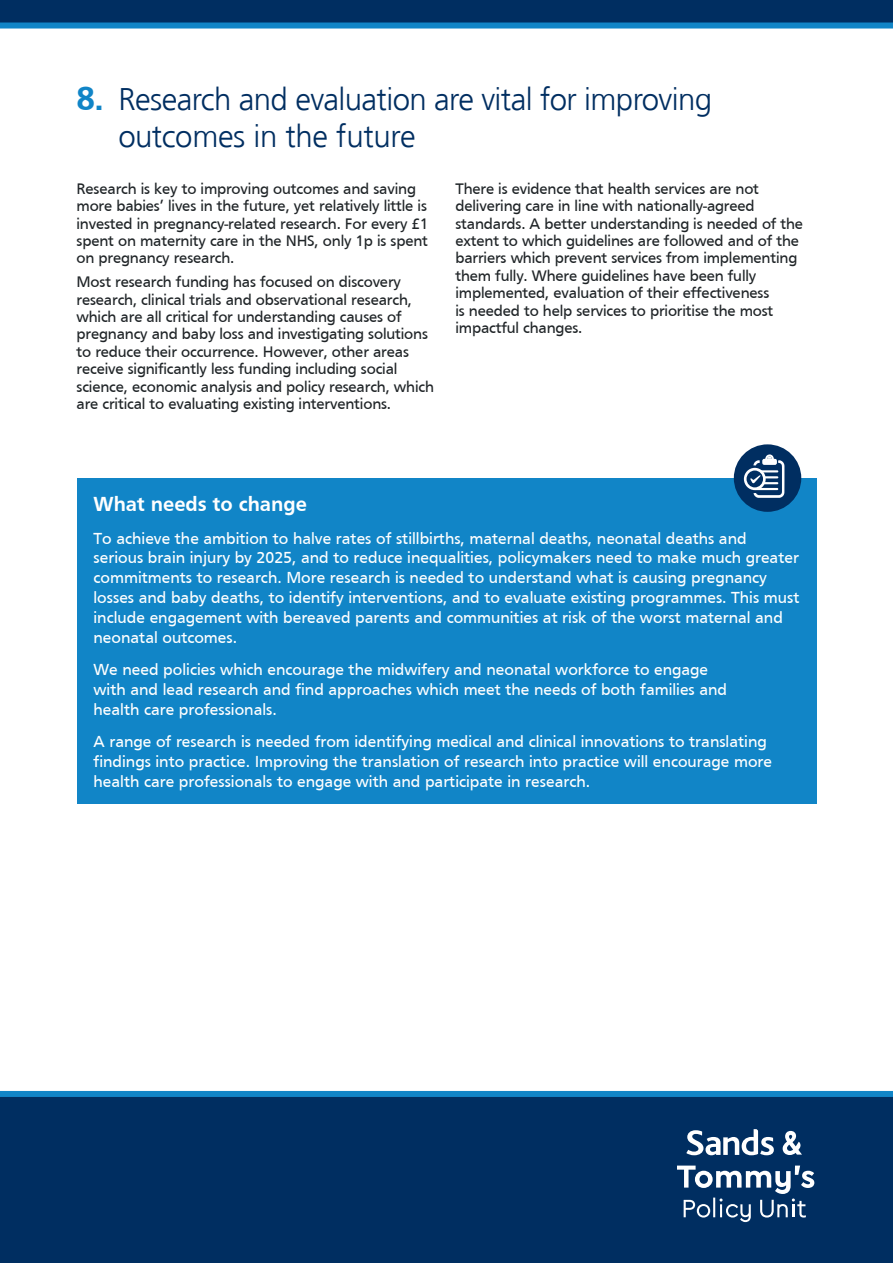
<style>
.page{position:relative;width:893px;height:1263px;background:#fff}
.page>*{position:absolute;margin:0;border:0;box-sizing:border-box;transform-origin:0 0}
.t1{font:300 31.2px/37.5px "Frutiger";letter-spacing:-.02em;color:#002e61}
.t2{font:700 21px "Frutiger";color:#fff}
.t3{font:16.5px/19.8px "Frutiger";color:#fff}
.t4{font:15.75px/17.4px "Frutiger";letter-spacing:-.01em;color:#1f2427}
.s1{font-weight:700;font-size:34.8px;color:#1185c7}
</style>
<div class="page">
<div style="left:0;top:1091px;width:893px;height:172px;background:#002e61"></div>
<svg style="left:0;top:0;width:893px;height:29px;background:#074378"></svg>
<div style="left:77px;top:479px;width:739px;height:325px;background:#1185c7"></div>
<div style="left:734px;top:444px;width:67px;height:68px;background:#002e61;border-radius:50%"></div>
<svg style="left:744px;top:454px;width:40px;height:44px"></svg>
<svg style="left:677px;top:1165px;width:137px;height:57px"></svg>
<svg style="left:783px;top:1131px;width:19px;height:24px"></svg>
<svg style="left:686px;top:1129px;width:88px;height:26px"></svg>
<h1 class="t1" style="left:119px;top:81px;width:595px;text-indent:-42px"><span class="s1">8.</span> Research and evaluation are vital for improving outcomes in the future</h1>
<p class="t4" style="left:77px;top:180px;width:353px">Research is key to improving outcomes and saving more babies’ lives in the future, yet relatively little is invested in pregnancy-related research. For every £1 spent on maternity care in the NHS, only 1p is spent on pregnancy research.</p>
<p class="t4" style="left:77px;top:273px;width:359px">Most research funding has focused on discovery research, clinical trials and observational research, which are all critical for understanding causes of pregnancy and baby loss and investigating solutions to reduce their occurrence. However, other areas receive significantly less funding including social science, economic analysis and policy research, which are critical to evaluating existing interventions.</p>
<p class="t4" style="left:455px;top:180px;width:349px">There is evidence that health services are not delivering care in line with nationally-agreed standards. A better understanding is needed of the extent to which guidelines are followed and of the barriers which prevent services from implementing them fully. Where guidelines have been fully implemented, evaluation of their effectiveness<br>is needed to help services to prioritise the most impactful changes.</p>
<h2 class="t2" style="left:94px;top:492px;width:215px">What needs to change</h2>
<p class="t3" style="left:94px;top:528px;width:707px">To achieve the ambition to halve rates of stillbirths, maternal deaths, neonatal deaths and serious brain injury by 2025, and to reduce inequalities, policymakers need to make much greater commitments to research. More research is needed to understand what is causing pregnancy losses and baby deaths, to identify interventions, and to evaluate existing programmes. This must include engagement with bereaved parents and communities at risk of the worst maternal and neonatal outcomes.</p>
<p class="t3" style="left:94px;top:659px;width:635px">We need policies which encourage the midwifery and neonatal workforce to engage with and lead research and find approaches which meet the needs of both families and health care professionals.</p>
<p class="t3" style="left:94px;top:732px;width:680px">A range of research is needed from identifying medical and clinical innovations to translating findings into practice. Improving the translation of research into practice will encourage more health care professionals to engage with and participate in research.</p>
</div>
